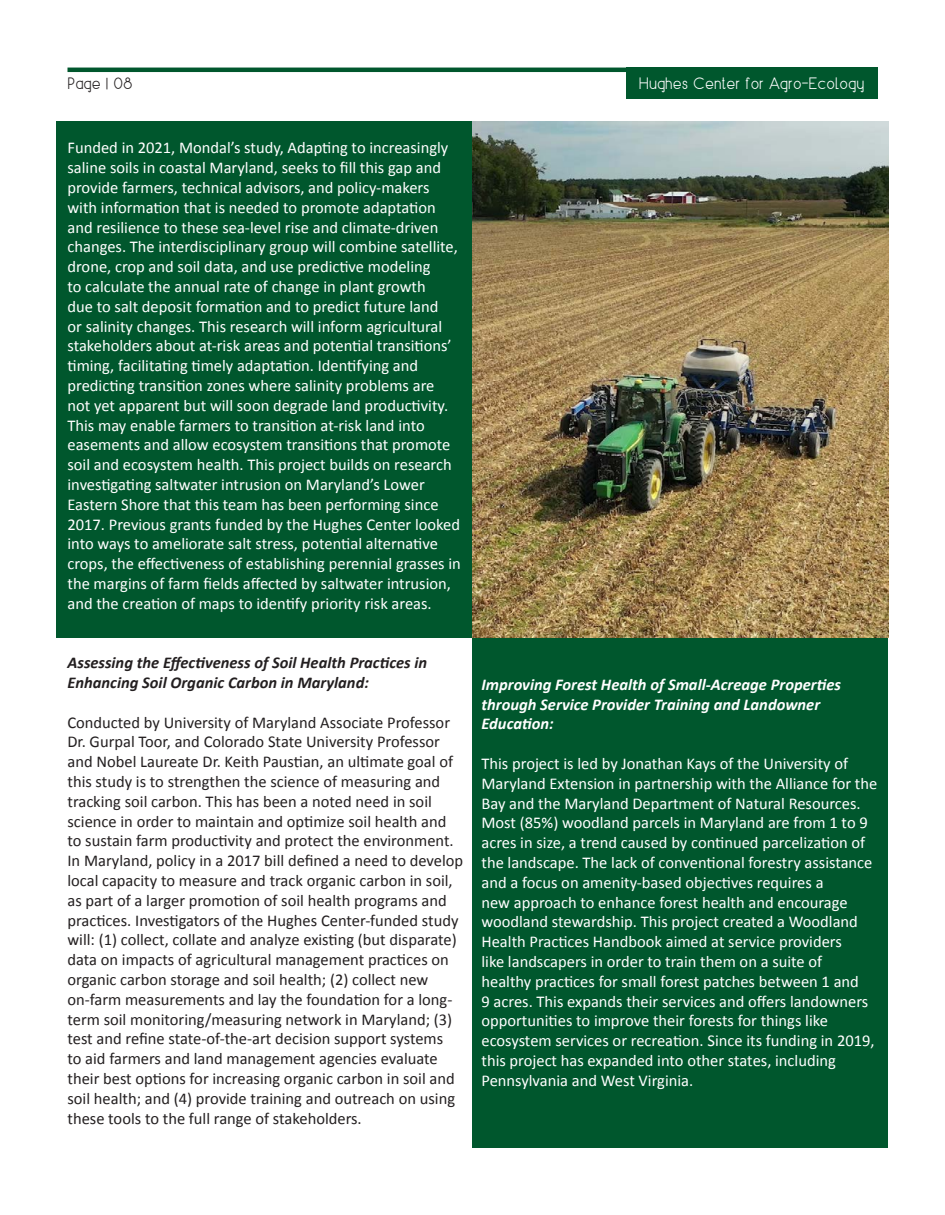
<style>
.page{position:relative;width:945px;height:1215px;background:#fff}
.page>*{position:absolute;margin:0;border:0;box-sizing:border-box;transform-origin:0 0}
.t1{font:16.5px/19.8px "Calibri";color:#fff}
.t2{font:16.5px/19.8px "Calibri";color:#231f20}
.t3{font:italic 700 16.5px/19.8px "Calibri";color:#fff}
.t4{font:italic 700 16.5px/19.8px "Calibri";color:#231f20}
.t5{font:16.5px "Air Space";color:#fff}
.t6{font:16.5px "Air Space";color:#231f20}
</style>
<div class="page">
<div style="left:472px;top:638px;width:416px;height:509px;background:#00572d"></div>
<div style="left:56px;top:122px;width:416px;height:516px;background:#00572d"></div>
<img style="left:472px;top:122px;width:416px;height:516px">
<hr style="left:68px;top:68px;width:810px;height:4px;background:#00572d">
<div style="left:626px;top:68px;width:252px;height:31px;background:#00572d"></div>
<p class="t6" style="left:67px;top:72px;width:67px">Page | 08</p>
<p class="t5" style="left:639px;top:72px;width:227px">Hughes Center for Agro-Ecology</p>
<p class="t1" style="left:68px;top:137px;width:395px">Funded in 2021, Mondal’s study, Adapting to increasingly saline soils in coastal Maryland, seeks to fill this gap and provide farmers, technical advisors, and policy-makers with information that is needed to promote adaptation and resilience to these sea-level rise and climate-driven changes. The interdisciplinary group will combine satellite, drone, crop and soil data, and use predictive modeling<br>to calculate the annual rate of change in plant growth<br>due to salt deposit formation and to predict future land<br>or salinity changes. This research will inform agricultural stakeholders about at-risk areas and potential transitions’ timing, facilitating timely adaptation. Identifying and predicting transition zones where salinity problems are not yet apparent but will soon degrade land productivity.<br>This may enable farmers to transition at-risk land into easements and allow ecosystem transitions that promote soil and ecosystem health. This project builds on research investigating saltwater intrusion on Maryland’s Lower Eastern Shore that this team has been performing since 2017. Previous grants funded by the Hughes Center looked into ways to ameliorate salt stress, potential alternative crops, the effectiveness of establishing perennial grasses in the margins of farm fields affected by saltwater intrusion, and the creation of maps to identify priority risk areas.</p>
<p class="t4" style="left:68px;top:652px;width:361px">Assessing the Effectiveness of Soil Health Practices in<br>Enhancing Soil Organic Carbon in Maryland:</p>
<p class="t2" style="left:68px;top:711px;width:397px">Conducted by University of Maryland Associate Professor Dr. Gurpal Toor, and Colorado State University Professor and Nobel Laureate Dr. Keith Paustian, an ultimate goal of this study is to strengthen the science of measuring and tracking soil carbon. This has been a noted need in soil science in order to maintain and optimize soil health and to sustain farm productivity and protect the environment.<br>In Maryland, policy in a 2017 bill defined a need to develop local capacity to measure and track organic carbon in soil, as part of a larger promotion of soil health programs and practices. Investigators of the Hughes Center-funded study will: (1) collect, collate and analyze existing (but disparate) data on impacts of agricultural management practices on organic carbon storage and soil health; (2) collect new on-farm measurements and lay the foundation for a long&shy;term soil monitoring/measuring network in Maryland; (3) test and refine state-of-the-art decision support systems<br>to aid farmers and land management agencies evaluate their best options for increasing organic carbon in soil and soil health; and (4) provide training and outreach on using these tools to the full range of stakeholders.</p>
<p class="t3" style="left:482px;top:674px;width:361px">Improving Forest Health of Small-Acreage Properties through Service Provider Training and Landowner<br>Education:</p>
<p class="t1" style="left:482px;top:753px;width:397px">This project is led by Jonathan Kays of the University of Maryland Extension in partnership with the Alliance for the Bay and the Maryland Department of Natural Resources.<br>Most (85%) woodland parcels in Maryland are from 1 to 9 acres in size, a trend caused by continued parcelization of the landscape. The lack of conventional forestry assistance and a focus on amenity-based objectives requires a<br>new approach to enhance forest health and encourage woodland stewardship. This project created a Woodland Health Practices Handbook aimed at service providers<br>like landscapers in order to train them on a suite of<br>healthy practices for small forest patches between 1 and<br>9 acres. This expands their services and offers landowners opportunities to improve their forests for things like ecosystem services or recreation. Since its funding in 2019, this project has expanded into other states, including Pennsylvania and West Virginia.</p>
</div>
